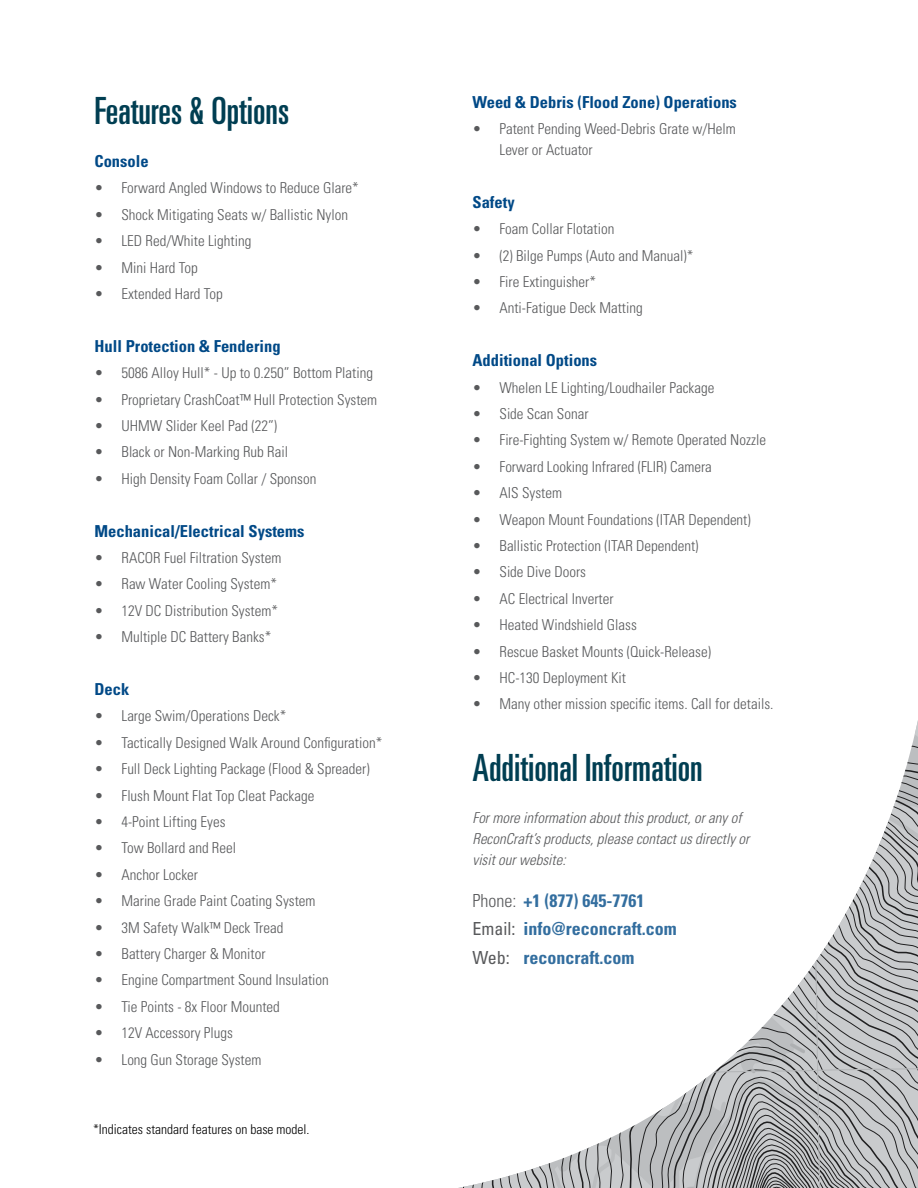
<style>
.page{position:relative;width:918px;height:1188px;background:#fff}
.page>*{position:absolute;margin:0;border:0;box-sizing:border-box;transform-origin:0 0}
.t1{font:ultra-condensed 37.5px "Univers";color:#003e52}
.t2{font:700 condensed 18px/28.5px "Univers";color:#336e9f}
.t3{font:700 condensed 16.5px "Univers";color:#004987}
.t4{font:300 condensed 15px/21px "Univers";color:#58595b}
.t5{font:italic 300 condensed 15px/21px "Univers";color:#58595b}
.t6{font:300 condensed 13.5px "Univers";color:#000}
.s1{font-weight:300;color:#58595b}
.s2{font-weight:400;color:#58595b}
</style>
<div class="page">
<svg style="left:458px;top:720px;width:460px;height:468px"></svg>
<h1 class="t1" style="left:94px;top:90px;width:196px">Features &amp; Options</h1>
<p class="t3" style="left:94px;top:151px;width:56px">Console</p>
<p class="t4" style="left:94px;top:178px;width:266px">• Forward Angled Windows to Reduce Glare*</p>
<p class="t4" style="left:94px;top:204px;width:255px">• Shock Mitigating Seats w/ Ballistic Nylon</p>
<p class="t4" style="left:94px;top:230px;width:158px">• LED Red/White Lighting</p>
<p class="t4" style="left:94px;top:257px;width:105px">• Mini Hard Top</p>
<p class="t4" style="left:94px;top:283px;width:130px">• Extended Hard Top</p>
<p class="t3" style="left:94px;top:336px;width:188px">Hull Protection &amp; Fendering</p>
<p class="t4" style="left:94px;top:362px;width:280px">• 5086 Alloy Hull* - Up to 0.250” Bottom Plating</p>
<p class="t4" style="left:94px;top:389px;width:284px">• Proprietary CrashCoat™ Hull Protection System</p>
<p class="t4" style="left:94px;top:415px;width:184px">• UHMW Slider Keel Pad (22”)</p>
<p class="t4" style="left:94px;top:442px;width:195px">• Black or Non-Marking Rub Rail</p>
<p class="t4" style="left:94px;top:468px;width:223px">• High Density Foam Collar / Sponson</p>
<p class="t3" style="left:94px;top:521px;width:211px">Mechanical/Electrical Systems</p>
<p class="t4" style="left:94px;top:547px;width:188px">• RACOR Fuel Filtration System</p>
<p class="t4" style="left:94px;top:574px;width:184px">• Raw Water Cooling System*</p>
<p class="t4" style="left:94px;top:600px;width:185px">• 12V DC Distribution System*</p>
<p class="t4" style="left:94px;top:626px;width:178px">• Multiple DC Battery Banks*</p>
<p class="t3" style="left:94px;top:679px;width:36px">Deck</p>
<p class="t4" style="left:95px;top:706px;width:193px">• Large Swim/Operations Deck*</p>
<p class="t4" style="left:95px;top:732px;width:289px">• Tactically Designed Walk Around Configuration*</p>
<p class="t4" style="left:95px;top:758px;width:277px">• Full Deck Lighting Package (Flood &amp; Spreader)</p>
<p class="t4" style="left:95px;top:785px;width:221px">• Flush Mount Flat Top Cleat Package</p>
<p class="t4" style="left:95px;top:811px;width:133px">• 4-Point Lifting Eyes</p>
<p class="t4" style="left:95px;top:838px;width:143px">• Tow Bollard and Reel</p>
<p class="t4" style="left:95px;top:864px;width:105px">• Anchor Locker</p>
<p class="t4" style="left:95px;top:890px;width:223px">• Marine Grade Paint Coating System</p>
<p class="t4" style="left:95px;top:917px;width:190px">• 3M Safety Walk™ Deck Tread</p>
<p class="t4" style="left:95px;top:943px;width:173px">• Battery Charger &amp; Monitor</p>
<p class="t4" style="left:95px;top:970px;width:236px">• Engine Compartment Sound Insulation</p>
<p class="t4" style="left:95px;top:996px;width:187px">• Tie Points - 8x Floor Mounted</p>
<p class="t4" style="left:95px;top:1022px;width:140px">• 12V Accessory Plugs</p>
<p class="t4" style="left:95px;top:1049px;width:168px">• Long Gun Storage System</p>
<p class="t6" style="left:93px;top:1121px;width:218px">*Indicates standard features on base model.</p>
<p class="t3" style="left:472px;top:92px;width:266px">Weed &amp; Debris (Flood Zone) Operations</p>
<p class="t4" style="left:500px;top:118px;width:238px;text-indent:-27px">• Patent Pending Weed-Debris Grate w/Helm<br>Lever or Actuator</p>
<p class="t3" style="left:472px;top:192px;width:44px">Safety</p>
<p class="t4" style="left:472px;top:218px;width:143px">• Foam Collar Flotation</p>
<p class="t4" style="left:472px;top:245px;width:223px">• (2) Bilge Pumps (Auto and Manual)*</p>
<p class="t4" style="left:472px;top:271px;width:125px">• Fire Extinguisher*</p>
<p class="t4" style="left:472px;top:298px;width:172px">• Anti-Fatigue Deck Matting</p>
<p class="t3" style="left:472px;top:350px;width:126px">Additional Options</p>
<p class="t4" style="left:472px;top:377px;width:243px">• Whelen LE Lighting/Loudhailer Package</p>
<p class="t4" style="left:472px;top:403px;width:118px">• Side Scan Sonar</p>
<p class="t4" style="left:472px;top:430px;width:295px">• Fire-Fighting System w/ Remote Operated Nozzle</p>
<p class="t4" style="left:472px;top:456px;width:241px">• Forward Looking Infrared (FLIR) Camera</p>
<p class="t4" style="left:472px;top:482px;width:91px">• AIS System</p>
<p class="t4" style="left:472px;top:509px;width:280px">• Weapon Mount Foundations (ITAR Dependent)</p>
<p class="t4" style="left:472px;top:535px;width:228px">• Ballistic Protection (ITAR Dependent)</p>
<p class="t4" style="left:472px;top:562px;width:115px">• Side Dive Doors</p>
<p class="t4" style="left:472px;top:588px;width:143px">• AC Electrical Inverter</p>
<p class="t4" style="left:472px;top:614px;width:166px">• Heated Windshield Glass</p>
<p class="t4" style="left:472px;top:641px;width:240px">• Rescue Basket Mounts (Quick-Release)</p>
<p class="t4" style="left:472px;top:667px;width:155px">• HC-130 Deployment Kit</p>
<p class="t4" style="left:472px;top:694px;width:303px">• Many other mission specific items. Call for details.</p>
<h1 class="t1" style="left:472px;top:746px;width:232px">Additional Information</h1>
<p class="t5" style="left:472px;top:807px;width:278px">For more information about this product, or any of<br>ReconCraft’s products, please contact us directly or visit our website:</p>
<p class="t2" style="left:472px;top:886px;width:206px"><span class="s1">Phone:</span> +1 (877) 645-7761<br><span class="s2">Email:</span> info@reconcraft.com<br><span class="s2">Web:</span> reconcraft.com</p>
</div>
